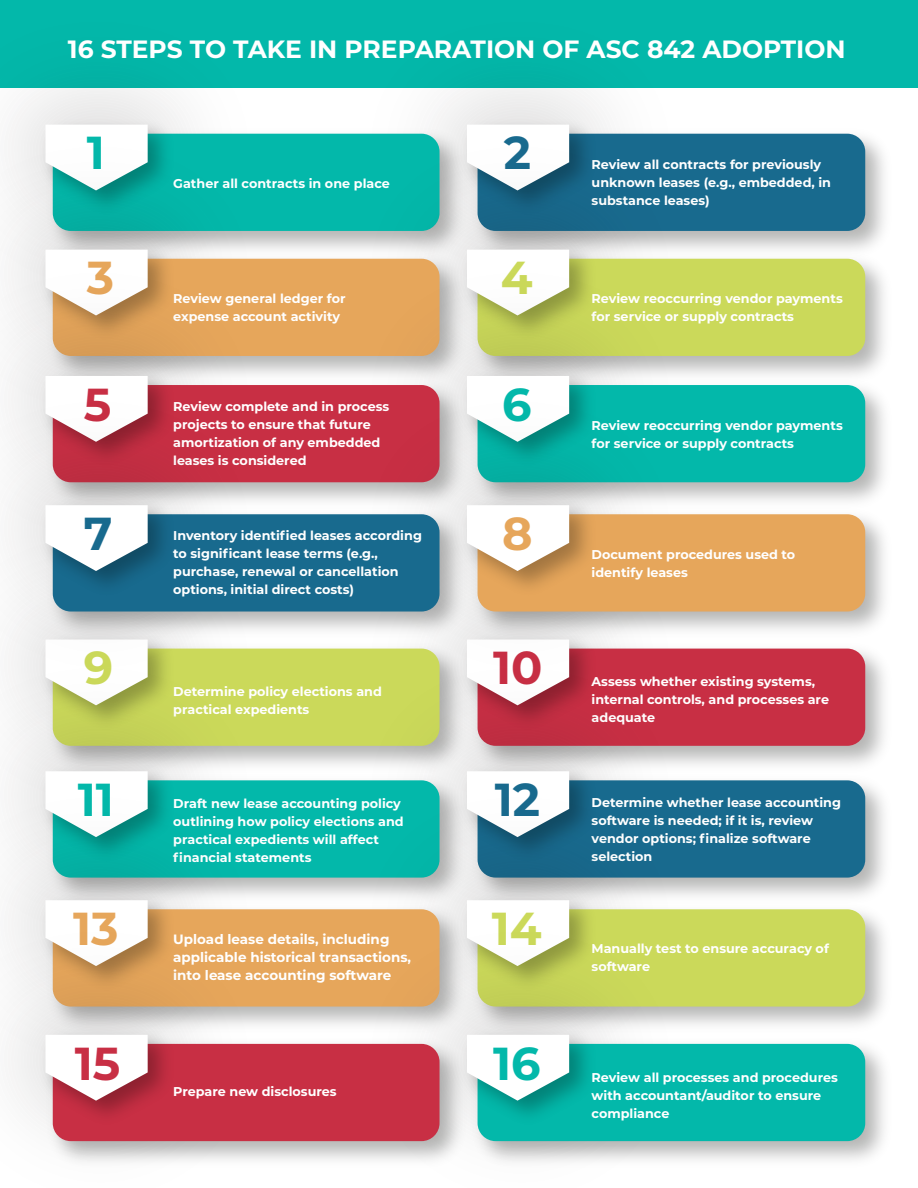
<style>
.page{position:relative;width:918px;height:1188px;background:#fff}
.page>*{position:absolute;margin:0;border:0;box-sizing:border-box;transform-origin:0 0}
.t1{font:700 46.2px "Montserrat";color:#03b8aa}
.t2{font:700 46.2px "Montserrat";color:#c82f44}
.t3{font:700 46.2px "Montserrat";color:#186a8e}
.t4{font:700 46.2px "Montserrat";color:#cbd95a}
.t5{font:700 46.2px "Montserrat";color:#e6a65b}
.t6{font:700 24.9px "Montserrat";color:#fff}
.t7{font:700 13.5px/18px "Montserrat";color:#fff}
.t8{font:700 12.75px/18px "Montserrat";color:#fff}
</style>
<div class="page">
<div style="left:0;top:0;width:918px;height:87px;background:#03b8aa"></div>
<img style="left:0;top:87px;width:292px;height:39px">
<img style="left:344px;top:87px;width:370px;height:34px">
<img style="left:181px;top:121px;width:274px;height:126px">
<div style="left:53px;top:134px;width:387px;height:97px;background:#03b8aa;border-radius:18px"></div>
<img style="left:33px;top:112px;width:148px;height:14px">
<img style="left:602px;top:124px;width:282px;height:123px">
<div style="left:478px;top:134px;width:387px;height:97px;background:#186a8e;border-radius:18px"></div>
<img style="left:455px;top:112px;width:147px;height:14px">
<div style="left:53px;top:649px;width:387px;height:97px;background:#cbd95a;border-radius:18px"></div>
<img style="left:714px;top:648px;width:170px;height:117px">
<div style="left:478px;top:649px;width:387px;height:97px;background:#c82f44;border-radius:18px"></div>
<img style="left:11px;top:716px;width:281px;height:61px">
<img style="left:344px;top:716px;width:370px;height:52px">
<img style="left:181px;top:768px;width:274px;height:128px">
<div style="left:53px;top:780px;width:387px;height:98px;background:#03b8aa;border-radius:18px"></div>
<img style="left:33px;top:759px;width:148px;height:18px">
<svg style="left:45px;top:771px;width:103px;height:6px"></svg>
<img style="left:602px;top:768px;width:282px;height:128px">
<div style="left:478px;top:780px;width:387px;height:98px;background:#186a8e;border-radius:18px"></div>
<img style="left:455px;top:759px;width:147px;height:18px">
<svg style="left:467px;top:771px;width:102px;height:6px"></svg>
<img style="left:11px;top:777px;width:281px;height:134px">
<img style="left:344px;top:777px;width:370px;height:120px">
<img style="left:181px;top:897px;width:274px;height:128px">
<div style="left:53px;top:909px;width:387px;height:98px;background:#e6a65b;border-radius:18px"></div>
<img style="left:33px;top:888px;width:148px;height:23px">
<svg style="left:45px;top:900px;width:103px;height:11px"></svg>
<img style="left:602px;top:897px;width:282px;height:128px">
<div style="left:478px;top:909px;width:387px;height:98px;background:#cbd95a;border-radius:18px"></div>
<img style="left:455px;top:888px;width:147px;height:23px">
<svg style="left:467px;top:900px;width:102px;height:11px"></svg>
<img style="left:11px;top:911px;width:281px;height:198px">
<img style="left:344px;top:911px;width:370px;height:121px">
<img style="left:50px;top:1032px;width:411px;height:130px">
<div style="left:53px;top:1044px;width:387px;height:97px;background:#c82f44;border-radius:18px"></div>
<img style="left:33px;top:1023px;width:148px;height:111px">
<svg style="left:45px;top:1035px;width:103px;height:66px"></svg>
<img style="left:475px;top:1032px;width:409px;height:130px">
<div style="left:478px;top:1044px;width:387px;height:97px;background:#03b8aa;border-radius:18px"></div>
<img style="left:455px;top:1023px;width:147px;height:111px">
<svg style="left:467px;top:1035px;width:102px;height:66px"></svg>
<img style="left:11px;top:126px;width:281px;height:127px">
<img style="left:344px;top:126px;width:370px;height:121px">
<img style="left:181px;top:247px;width:274px;height:126px">
<div style="left:53px;top:259px;width:387px;height:97px;background:#e6a65b;border-radius:18px"></div>
<img style="left:33px;top:237px;width:148px;height:16px">
<svg style="left:45px;top:250px;width:103px;height:3px"></svg>
<img style="left:602px;top:247px;width:282px;height:126px">
<div style="left:478px;top:259px;width:387px;height:97px;background:#cbd95a;border-radius:18px"></div>
<img style="left:455px;top:237px;width:147px;height:16px">
<svg style="left:467px;top:250px;width:102px;height:3px"></svg>
<img style="left:10px;top:253px;width:282px;height:129px">
<img style="left:344px;top:253px;width:370px;height:120px">
<img style="left:181px;top:373px;width:274px;height:128px">
<div style="left:53px;top:385px;width:387px;height:97px;background:#c82f44;border-radius:18px"></div>
<img style="left:33px;top:364px;width:148px;height:18px">
<svg style="left:45px;top:376px;width:103px;height:6px"></svg>
<img style="left:602px;top:373px;width:282px;height:128px">
<div style="left:478px;top:385px;width:387px;height:97px;background:#03b8aa;border-radius:18px"></div>
<img style="left:455px;top:364px;width:147px;height:18px">
<svg style="left:467px;top:376px;width:102px;height:6px"></svg>
<img style="left:10px;top:382px;width:282px;height:334px">
<img style="left:344px;top:382px;width:370px;height:334px">
<img style="left:41px;top:502px;width:424px;height:143px">
<div style="left:53px;top:514px;width:387px;height:98px;background:#186a8e;border-radius:18px"></div>
<img style="left:33px;top:493px;width:148px;height:111px">
<svg style="left:45px;top:505px;width:103px;height:66px"></svg>
<img style="left:465px;top:502px;width:419px;height:143px">
<div style="left:478px;top:514px;width:387px;height:98px;background:#e6a65b;border-radius:18px"></div>
<img style="left:455px;top:493px;width:147px;height:111px">
<svg style="left:467px;top:505px;width:102px;height:66px"></svg>
<h2 class="t6" style="left:68px;top:31px;width:779px">16 STEPS TO TAKE IN PREPARATION OF ASC 842 ADOPTION</h2>
<h1 class="t1" style="left:87px;top:120px;width:20px">1</h1>
<h1 class="t3" style="left:504px;top:120px;width:29px">2</h1>
<p class="t8" style="left:173px;top:174px;width:218px">Gather all contracts in one place</p>
<h1 class="t5" style="left:87px;top:245px;width:29px">3</h1>
<p class="t8" style="left:173px;top:289px;width:174px">Review general ledger for expense account activity</p>
<h1 class="t4" style="left:501px;top:245px;width:33px">4</h1>
<h1 class="t2" style="left:84px;top:371px;width:29px">5</h1>
<p class="t8" style="left:173px;top:397px;width:218px">Review complete and in process projects to ensure that future amortization of any embedded leases is considered</p>
<h1 class="t1" style="left:502px;top:371px;width:31px">6</h1>
<h1 class="t3" style="left:84px;top:500px;width:30px">7</h1>
<p class="t8" style="left:173px;top:526px;width:250px">Inventory identified leases according to significant lease terms (e.g., purchase, renewal or cancellation options, initial direct costs)</p>
<h1 class="t5" style="left:502px;top:500px;width:32px">8</h1>
<h1 class="t4" style="left:84px;top:635px;width:31px">9</h1>
<p class="t8" style="left:173px;top:681px;width:210px">Determine policy elections and practical expedients</p>
<h1 class="t2" style="left:493px;top:635px;width:51px">10</h1>
<h1 class="t1" style="left:78px;top:766px;width:38px">11</h1>
<p class="t8" style="left:173px;top:794px;width:232px">Draft new lease accounting policy outlining how policy elections and practical expedients will affect financial statements</p>
<h1 class="t3" style="left:495px;top:766px;width:47px">12</h1>
<h1 class="t5" style="left:73px;top:895px;width:47px">13</h1>
<p class="t7" style="left:173px;top:929px;width:239px">Upload lease details, including applicable historical transactions, into lease accounting software</p>
<h1 class="t4" style="left:492px;top:895px;width:51px">14</h1>
<h1 class="t2" style="left:75px;top:1030px;width:47px">15</h1>
<h1 class="t1" style="left:493px;top:1030px;width:49px">16</h1>
<p class="t8" style="left:173px;top:1082px;width:165px">Prepare new disclosures</p>
<p class="t8" style="left:592px;top:155px;width:241px">Review all contracts for previously unknown leases (e.g., embedded, in substance leases)</p>
<p class="t8" style="left:592px;top:289px;width:253px">Review reoccurring vendor payments for service or supply contracts</p>
<p class="t8" style="left:592px;top:416px;width:253px">Review reoccurring vendor payments for service or supply contracts</p>
<p class="t8" style="left:592px;top:545px;width:205px">Document procedures used to identify leases</p>
<p class="t8" style="left:592px;top:672px;width:239px">Assess whether existing systems, internal controls, and processes are adequate</p>
<p class="t8" style="left:592px;top:793px;width:251px">Determine whether lease accounting software is needed; if it is, review vendor options; finalize software selection</p>
<p class="t8" style="left:592px;top:939px;width:239px">Manually test to ensure accuracy of software</p>
<p class="t8" style="left:592px;top:1067px;width:248px">Review all processes and procedures with accountant/auditor to ensure compliance</p>
</div>
